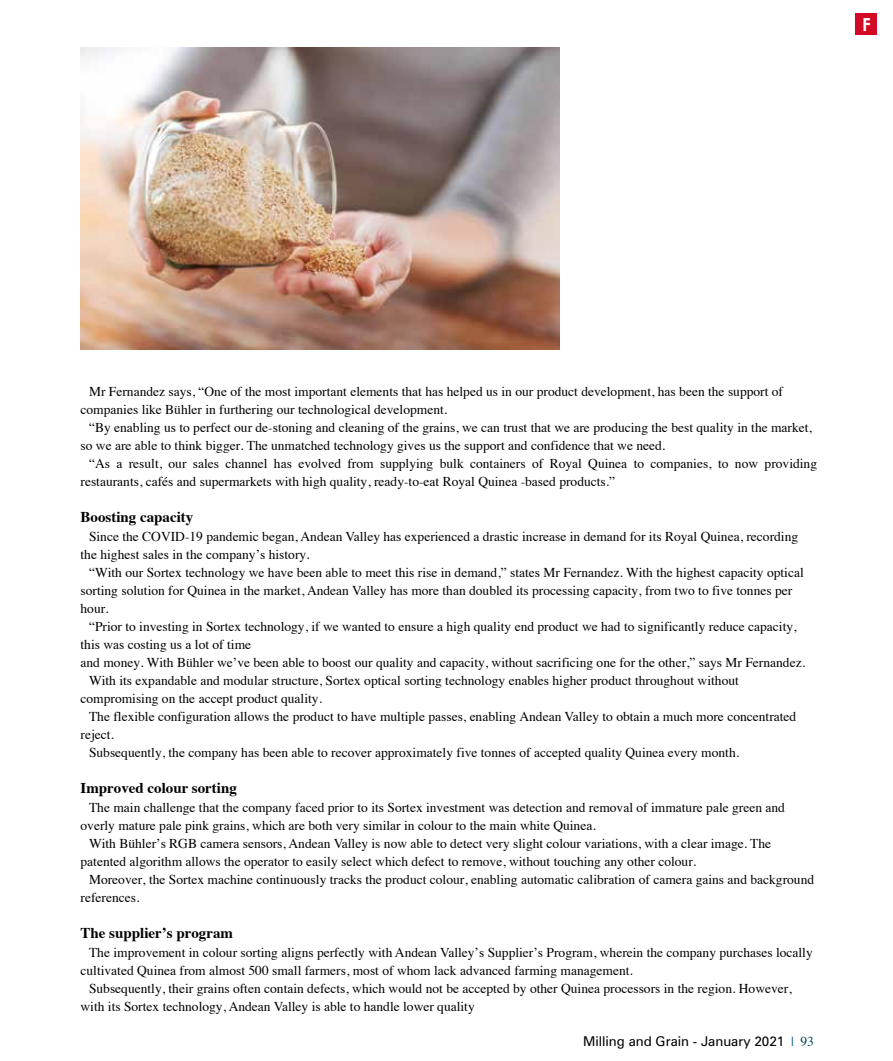
<style>
.page{position:relative;width:893px;height:1061px;background:#fff}
.page>*{position:absolute;margin:0;border:0;box-sizing:border-box;transform-origin:0 0}
.t1{font:700 18px "Century Gothic";color:#fff}
.t2{font:700 15px "Times";color:#000}
.t3{font:13.5px/18px "Times";color:#000}
.t4{font:13.5px "Zurich BT";color:#000}
.s1{font-family:"Times";color:#00557e}
.s2{font-family:"Times";color:#004257}
</style>
<div class="page">
<img style="left:81px;top:47px;width:478px;height:302px">
<div style="left:856px;top:13px;width:21px;height:22px;background:#d30a25"></div>
<h1 class="t1" style="left:862px;top:13px;width:10px">F</h1>
<p class="t3" style="left:81px;top:381px;width:704px;text-indent:9px">Mr Fernandez says, “One of the most important elements that has helped us in our product development, has been the support of companies like Bühler in furthering our technological development.</p>
<p class="t3" style="left:81px;top:417px;width:733px;text-indent:9px">“By enabling us to perfect our de-stoning and cleaning of the grains, we can trust that we are producing the best quality in the market, so we are able to think bigger. The unmatched technology gives us the support and confidence that we need.</p>
<p class="t3" style="left:81px;top:453px;width:738px;text-indent:9px">“As a result, our sales channel has evolved from supplying bulk containers of Royal Quinea to companies, to now providing restaurants, cafés and supermarkets with high quality, ready-to-eat Royal Quinea -based products.”</p>
<p class="t2" style="left:81px;top:502px;width:114px">Boosting capacity</p>
<p class="t3" style="left:81px;top:526px;width:719px;text-indent:9px">Since the COVID-19 pandemic began, Andean Valley has experienced a drastic increase in demand for its Royal Quinea, recording the highest sales in the company’s history.</p>
<p class="t3" style="left:81px;top:562px;width:725px;text-indent:9px">“With our Sortex technology we have been able to meet this rise in demand,” states Mr Fernandez. With the highest capacity optical sorting solution for Quinea in the market, Andean Valley has more than doubled its processing capacity, from two to five tonnes per hour.</p>
<p class="t3" style="left:89px;top:616px;width:709px">“Prior to investing in Sortex technology, if we wanted to ensure a high quality end product we had to significantly reduce capacity,</p>
<p class="t3" style="left:81px;top:634px;width:172px">this was costing us a lot of time</p>
<p class="t3" style="left:81px;top:652px;width:726px">and money. With Bühler we’ve been able to boost our quality and capacity, without sacrificing one for the other,” says Mr Fernandez.</p>
<p class="t3" style="left:89px;top:670px;width:651px">With its expandable and modular structure, Sortex optical sorting technology enables higher product throughout without</p>
<p class="t3" style="left:81px;top:688px;width:243px">compromising on the accept product quality.</p>
<p class="t3" style="left:89px;top:706px;width:709px">The flexible configuration allows the product to have multiple passes, enabling Andean Valley to obtain a much more concentrated</p>
<p class="t3" style="left:81px;top:724px;width:35px">reject.</p>
<p class="t3" style="left:89px;top:742px;width:652px">Subsequently, the company has been able to recover approximately five tonnes of accepted quality Quinea every month.</p>
<p class="t2" style="left:81px;top:773px;width:158px">Improved colour sorting</p>
<p class="t3" style="left:81px;top:797px;width:706px;text-indent:9px">The main challenge that the company faced prior to its Sortex investment was detection and removal of immature pale green and overly mature pale pink grains, which are both very similar in colour to the main white Quinea.</p>
<p class="t3" style="left:81px;top:833px;width:692px;text-indent:9px">With Bühler’s RGB camera sensors, Andean Valley is now able to detect very slight colour variations, with a clear image. The patented algorithm allows the operator to easily select which defect to remove, without touching any other colour.</p>
<p class="t3" style="left:81px;top:869px;width:735px;text-indent:9px">Moreover, the Sortex machine continuously tracks the product colour, enabling automatic calibration of camera gains and background references.</p>
<p class="t2" style="left:81px;top:918px;width:154px">The supplier’s program</p>
<p class="t3" style="left:89px;top:941px;width:725px">The improvement in colour sorting aligns perfectly with Andean Valley’s Supplier’s Program, wherein the company purchases locally</p>
<p class="t3" style="left:81px;top:959px;width:554px">cultivated Quinea from almost 500 small farmers, most of whom lack advanced farming management.</p>
<p class="t3" style="left:89px;top:977px;width:704px">Subsequently, their grains often contain defects, which would not be accepted by other Quinea processors in the region. However,</p>
<p class="t3" style="left:81px;top:995px;width:396px">with its Sortex technology, Andean Valley is able to handle lower quality</p>
<p class="t4" style="left:583px;top:1033px;width:232px">Milling and Grain - January 2021 <span class="s1">|</span> <span class="s2">93</span></p>
</div>
